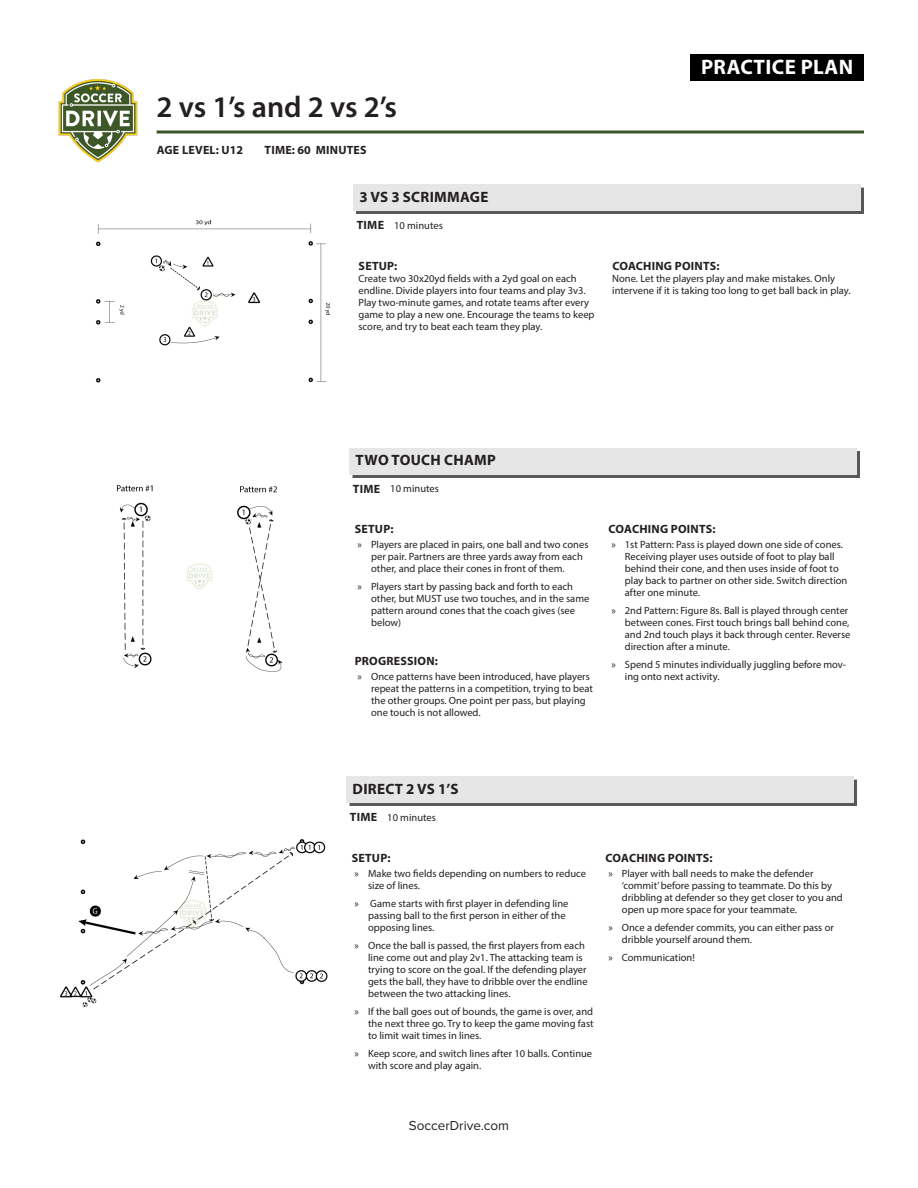
<style>
.page{position:relative;width:918px;height:1188px;background:#fff}
.page>*{position:absolute;margin:0;border:0;box-sizing:border-box;transform-origin:0 0}
.t1{font:600 30px "Myriad Pro";letter-spacing:-.005em;color:#231f20}
.t2{font:700 21px "Myriad Pro";letter-spacing:.02em;color:#fff}
.t3{font:700 15px "Myriad Pro";letter-spacing:.02em;color:#231f20}
.t4{font:13.5px "Proxima Nova";color:#231f20}
.t5{font:700 12px "Myriad Pro";letter-spacing:.02em;color:#231f20}
.t6{font:10.5px/12px "Myriad Pro";color:#231f20}
.s1{font-weight:700;font-size:12px}
</style>
<div class="page">
<img style="left:58px;top:79px;width:80px;height:84px">
<svg style="left:157px;top:130px;width:707px;height:4px;background:#6d805d"></svg>
<div style="left:690px;top:54px;width:174px;height:26px;background:#000"></div>
<div style="left:356px;top:188px;width:508px;height:26px;background:#5a5757"></div>
<div style="left:353px;top:185px;width:508px;height:26px;background:#e6e6e6"></div>
<img style="left:95px;top:220px;width:236px;height:163px">
<div style="left:352px;top:451px;width:508px;height:27px;background:#5a5757"></div>
<div style="left:350px;top:448px;width:507px;height:27px;background:#e6e6e6"></div>
<div style="left:349px;top:780px;width:508px;height:26px;background:#5a5757"></div>
<div style="left:346px;top:777px;width:508px;height:26px;background:#e6e6e6"></div>
<img style="left:116px;top:485px;width:167px;height:187px">
<img style="left:59px;top:839px;width:268px;height:168px">
<h1 class="t1" style="left:157px;top:88px;width:242px">2 vs 1’s and 2 vs 2’s</h1>
<p class="t5" style="left:157px;top:142px;width:88px">AGE LEVEL: U12</p>
<p class="t5" style="left:265px;top:142px;width:104px">TIME: 60 MINUTES</p>
<h3 class="t3" style="left:359px;top:187px;width:131px">3 VS 3 SCRIMMAGE</h3>
<p class="t6" style="left:357px;top:219px;width:88px"><span class="s1">TIME</span> 10 minutes</p>
<p class="t5" style="left:359px;top:258px;width:40px">SETUP:</p>
<p class="t6" style="left:358px;top:272px;width:238px">Create two 30x20yd fields with a 2yd goal on each endline. Divide players into four teams and play 3v3.<br>Play two-minute games, and rotate teams after every game to play a new one. Encourage the teams to keep score, and try to beat each team they play.</p>
<h2 class="t2" style="left:701px;top:53px;width:154px">PRACTICE PLAN</h2>
<p class="t5" style="left:612px;top:258px;width:109px">COACHING POINTS:</p>
<p class="t6" style="left:612px;top:272px;width:240px">None. Let the players play and make mistakes. Only intervene if it is taking too long to get ball back in play.</p>
<h3 class="t3" style="left:356px;top:451px;width:142px">TWO TOUCH CHAMP</h3>
<p class="t6" style="left:353px;top:483px;width:88px"><span class="s1">TIME</span> 10 minutes</p>
<p class="t5" style="left:355px;top:522px;width:40px">SETUP:</p>
<p class="t6" style="left:371px;top:539px;width:219px;text-indent:-14px">» Players are placed in pairs, one ball and two cones per pair. Partners are three yards away from each other, and place their cones in front of them.</p>
<p class="t6" style="left:371px;top:581px;width:220px;text-indent:-14px">» Players start by passing back and forth to each other, but MUST use two touches, and in the same pattern around cones that the coach gives (see below)</p>
<p class="t5" style="left:355px;top:654px;width:85px">PROGRESSION:</p>
<p class="t6" style="left:371px;top:671px;width:223px;text-indent:-14px">» Once patterns have been introduced, have players repeat the patterns in a competition, trying to beat the other groups. One point per pass, but playing one touch is not allowed.</p>
<p class="t5" style="left:609px;top:522px;width:109px">COACHING POINTS:</p>
<p class="t6" style="left:625px;top:539px;width:224px;text-indent:-14px">» 1st Pattern: Pass is played down one side of cones.<br>Receiving player uses outside of foot to play ball behind their cone, and then uses inside of foot to play back to partner on other side. Switch direction after one minute.</p>
<p class="t6" style="left:625px;top:605px;width:227px;text-indent:-14px">» 2nd Pattern: Figure 8s. Ball is played through center between cones. First touch brings ball behind cone, and 2nd touch plays it back through center. Reverse direction after a minute.</p>
<p class="t6" style="left:625px;top:659px;width:223px;text-indent:-14px">» Spend 5 minutes individually juggling before mov&shy;ing onto next activity.</p>
<h3 class="t3" style="left:353px;top:779px;width:107px">DIRECT 2 VS 1’S</h3>
<p class="t6" style="left:350px;top:811px;width:88px"><span class="s1">TIME</span> 10 minutes</p>
<p class="t5" style="left:352px;top:850px;width:40px">SETUP:</p>
<p class="t6" style="left:368px;top:867px;width:220px;text-indent:-14px">» Make two fields depending on numbers to reduce size of lines.</p>
<p class="t6" style="left:368px;top:897px;width:202px;text-indent:-14px">» Game starts with first player in defending line passing ball to the first person in either of the opposing lines.</p>
<p class="t6" style="left:368px;top:939px;width:221px;text-indent:-14px">» Once the ball is passed, the first players from each line come out and play 2v1. The attacking team is trying to score on the goal. If the defending player gets the ball, they have to dribble over the endline between the two attacking lines.</p>
<p class="t6" style="left:368px;top:1005px;width:227px;text-align:justify;text-indent:-14px">» If the ball goes out of bounds, the game is over, and the next three go. Try to keep the game moving fast to limit wait times in lines.</p>
<p class="t6" style="left:368px;top:1047px;width:226px;text-indent:-14px">» Keep score, and switch lines after 10 balls. Continue with score and play again.</p>
<p class="t5" style="left:606px;top:850px;width:109px">COACHING POINTS:</p>
<p class="t6" style="left:622px;top:867px;width:222px;text-indent:-14px">» Player with ball needs to make the defender ‘commit’ before passing to teammate. Do this by dribbling at defender so they get closer to you and open up more space for your teammate.</p>
<p class="t6" style="left:622px;top:921px;width:213px;text-indent:-14px">» Once a defender commits, you can either pass or dribble yourself around them.</p>
<p class="t6" style="left:608px;top:951px;width:88px">» Communication!</p>
<p class="t4" style="left:409px;top:1118px;width:102px">SoccerDrive.com</p>
</div>
